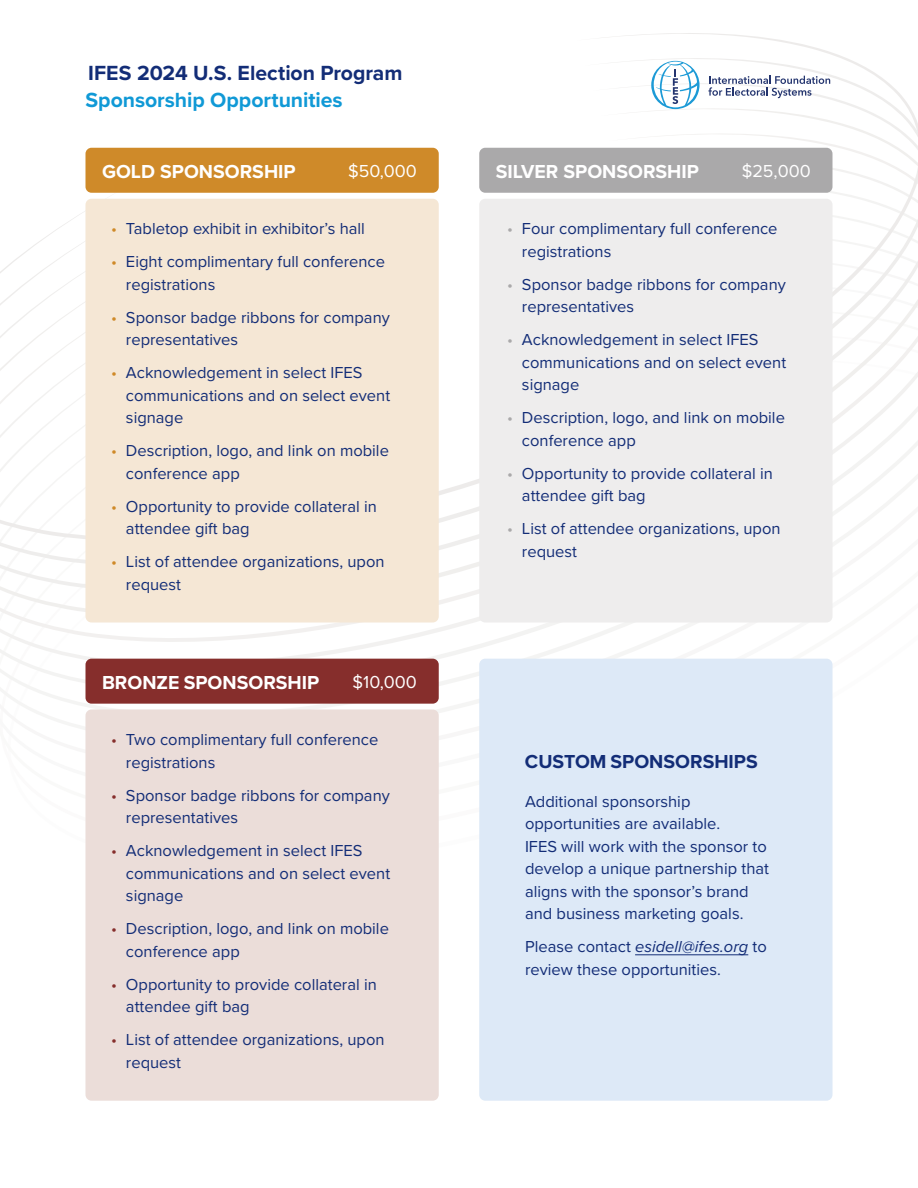
<style>
.page{position:relative;width:918px;height:1188px;background:#fff}
.page>*{position:absolute;margin:0;border:0;box-sizing:border-box;transform-origin:0 0}
.t1{font:700 21.3px "Proxima Nova";letter-spacing:-.005em;color:#132d77}
.t2{font:700 21.3px "Proxima Nova";color:#1099d6}
.t3{font:700 19.5px "Proxima Nova";color:#fff}
.t4{font:700 19.5px "Proxima Nova";color:#132d77}
.t5{font:18px "Proxima Nova";color:#fff}
.t6{font:16.5px/22.5px "Proxima Nova";color:#132d77}
.s1{color:#cf8a29}
.s2{color:#862e2c}
.s3{color:#aaa9aa}
.s4{font-style:italic}
</style>
<div class="page">
<svg style="left:0;top:620px;width:831px;height:25px"></svg>
<svg style="left:0;top:33px;width:918px;height:537px"></svg>
<div style="left:86px;top:148px;width:353px;height:45px;background:#cf8a29;border-radius:6px"></div>
<div style="left:86px;top:199px;width:353px;height:423px;background:#f5e7d5;border-radius:6px"></div>
<div style="left:86px;top:710px;width:353px;height:391px;background:#ebddd9;border-radius:6px"></div>
<div style="left:479px;top:199px;width:353px;height:423px;background:#eeeded;border-radius:6px"></div>
<div style="left:86px;top:659px;width:353px;height:45px;background:#862e2c;border-radius:6px"></div>
<div style="left:479px;top:148px;width:353px;height:45px;background:#aaa9aa;border-radius:6px"></div>
<div style="left:479px;top:659px;width:353px;height:442px;background:#dde9f7;border-radius:6px"></div>
<hr style="left:635px;top:954px;width:113px;height:1px;background:#132d77">
<svg style="left:708px;top:76px;width:122px;height:22px"></svg>
<svg style="left:651px;top:61px;width:49px;height:48px"></svg>
<p class="t1" style="left:88px;top:57px;width:316px">IFES 2024 U.S. Election Program</p>
<p class="t2" style="left:85px;top:84px;width:259px">Sponsorship Opportunities</p>
<p class="t3" style="left:102px;top:157px;width:195px">GOLD SPONSORSHIP</p>
<p class="t5" style="left:742px;top:157px;width:71px">$25,000</p>
<p class="t5" style="left:348px;top:157px;width:70px">$50,000</p>
<p class="t3" style="left:496px;top:157px;width:205px">SILVER SPONSORSHIP</p>
<p class="t6" style="left:111px;top:217px;width:255px"><span class="s1">•</span> Tabletop exhibit in exhibitor’s hall</p>
<p class="t6" style="left:126px;top:250px;width:261px;text-indent:-15px"><span class="s1">•</span> Eight complimentary full conference registrations</p>
<p class="t6" style="left:126px;top:305px;width:265px;text-indent:-15px"><span class="s1">•</span> Sponsor badge ribbons for company representatives</p>
<p class="t6" style="left:126px;top:361px;width:266px;text-indent:-15px"><span class="s1">•</span> Acknowledgement in select IFES communications and on select event signage</p>
<p class="t6" style="left:126px;top:439px;width:264px;text-indent:-15px"><span class="s1">•</span> Description, logo, and link on mobile conference app</p>
<p class="t6" style="left:126px;top:494px;width:252px;text-indent:-15px"><span class="s1">•</span> Opportunity to provide collateral in attendee gift bag</p>
<p class="t6" style="left:126px;top:550px;width:260px;text-indent:-15px"><span class="s1">•</span> List of attendee organizations, upon request</p>
<p class="t3" style="left:102px;top:668px;width:219px">BRONZE SPONSORSHIP</p>
<p class="t5" style="left:353px;top:668px;width:66px">$10,000</p>
<p class="t6" style="left:126px;top:728px;width:254px;text-indent:-15px"><span class="s2">•</span> Two complimentary full conference registrations</p>
<p class="t6" style="left:126px;top:783px;width:265px;text-indent:-15px"><span class="s2">•</span> Sponsor badge ribbons for company representatives</p>
<p class="t6" style="left:126px;top:839px;width:266px;text-indent:-15px"><span class="s2">•</span> Acknowledgement in select IFES communications and on select event signage</p>
<p class="t6" style="left:126px;top:917px;width:264px;text-indent:-15px"><span class="s2">•</span> Description, logo, and link on mobile conference app</p>
<p class="t6" style="left:126px;top:972px;width:252px;text-indent:-15px"><span class="s2">•</span> Opportunity to provide collateral in attendee gift bag</p>
<p class="t6" style="left:126px;top:1028px;width:260px;text-indent:-15px"><span class="s2">•</span> List of attendee organizations, upon request</p>
<p class="t6" style="left:522px;top:217px;width:257px;text-indent:-15px"><span class="s3">•</span> Four complimentary full conference registrations</p>
<p class="t6" style="left:522px;top:272px;width:265px;text-indent:-15px"><span class="s3">•</span> Sponsor badge ribbons for company representatives</p>
<p class="t6" style="left:522px;top:328px;width:266px;text-indent:-15px"><span class="s3">•</span> Acknowledgement in select IFES communications and on select event signage</p>
<p class="t6" style="left:522px;top:406px;width:264px;text-indent:-15px"><span class="s3">•</span> Description, logo, and link on mobile conference app</p>
<p class="t6" style="left:522px;top:461px;width:252px;text-indent:-15px"><span class="s3">•</span> Opportunity to provide collateral in attendee gift bag</p>
<p class="t6" style="left:522px;top:517px;width:260px;text-indent:-15px"><span class="s3">•</span> List of attendee organizations, upon request</p>
<p class="t4" style="left:525px;top:747px;width:234px">CUSTOM SPONSORSHIPS</p>
<p class="t6" style="left:525px;top:789px;width:246px">Additional sponsorship opportunities are available.<br>IFES will work with the sponsor to develop a unique partnership that aligns with the sponsor’s brand and business marketing goals.</p>
<p class="t6" style="left:525px;top:935px;width:243px">Please contact <span class="s4">esidell@ifes.org</span> to review these opportunities.</p>
</div>
